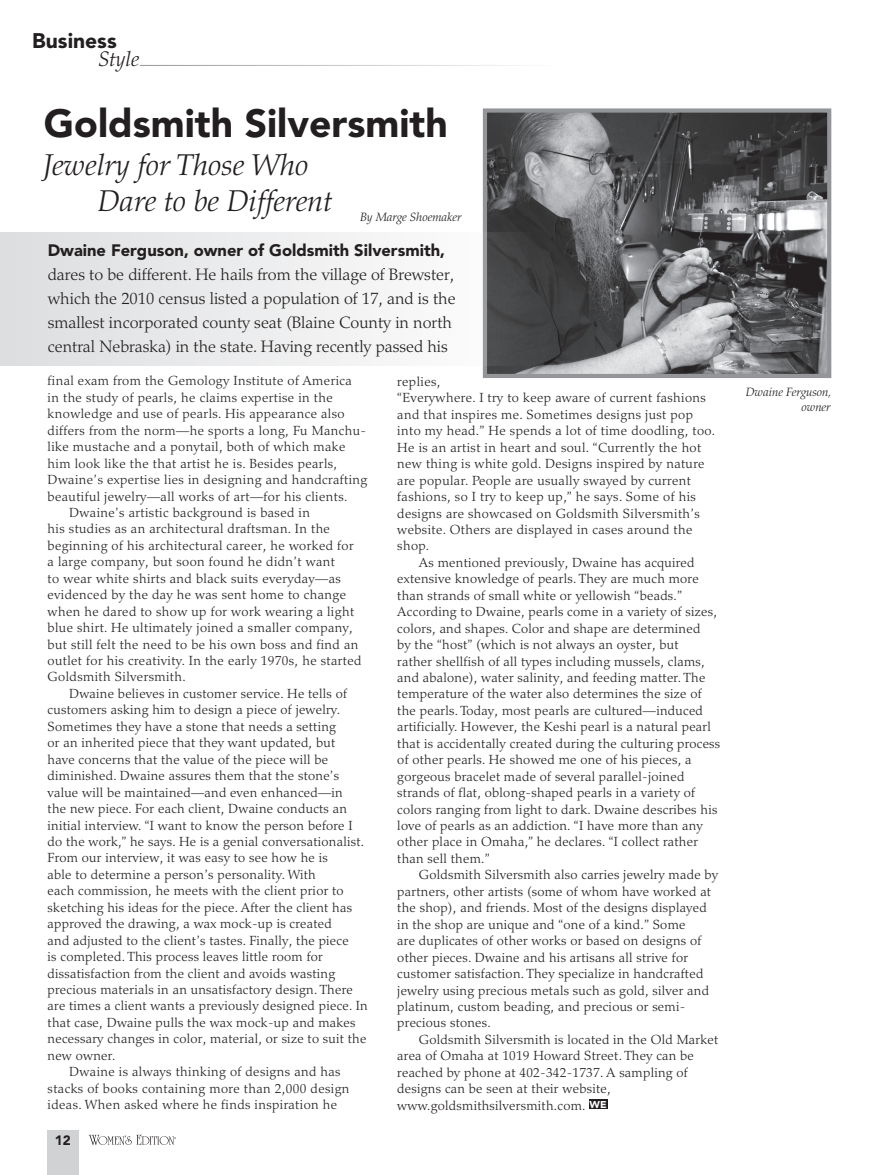
<style>
.page{position:relative;width:878px;height:1175px;background:#fff}
.page>*{position:absolute;margin:0;border:0;box-sizing:border-box;transform-origin:0 0}
.for_magazine{font:900 39px "Avenir";color:#231f20}
.for_magazine-2{font:italic 300 30px "Palatino";color:#231f20}
.for_magazine-3{font:900 21px "Avenir";color:#231f20}
.for_magazine-4{font:italic 300 21px "Palatino";color:#231f20}
.for_magazine-5{font:300 16.5px/24px "Palatino";color:#231f20}
.for_magazine-6{font:900 13.5px "Avenir";color:#231f20}
.for_magazine-7{font:300 13.2px/16.5px "Palatino";letter-spacing:.02em;color:#231f20}
.for_magazine-8{font:italic 300 12px/15px "Palatino";color:#231f20;text-align:right}
.t1{font:900 9.9px "Avenir";color:#fff;scale:1.06 1}
.s1{font-family:"Avenir";font-weight:900}
.s2{font-family:"Berling";font-weight:400}
</style>
<div class="page">
<svg style="left:88px;top:1134px;width:88px;height:11px"></svg>
<div style="left:47px;top:1130px;width:32px;height:44px;background:#d1d2d4"></div>
<hr style="left:140px;top:65px;width:420px;height:1px;background:#939598">
<img style="left:488px;top:113px;width:338px;height:260px">
<div style="left:483px;top:108px;width:348px;height:270px;border:4px solid #939598"></div>
<div style="left:589px;top:1099px;width:18px;height:10px;background:#231f20"></div>
<svg style="left:0;top:232px;width:532px;height:134px;fill:#eaebec"></svg>
<p class="for_magazine-3" style="left:32px;top:28px;width:86px">Business</p>
<p class="for_magazine-4" style="left:98px;top:47px;width:42px">Style</p>
<p class="for_magazine" style="left:44px;top:100px;width:405px">Goldsmith Silversmith</p>
<p class="for_magazine-2" style="left:44px;top:147px;width:266px">Jewelry for Those Who</p>
<p class="for_magazine-2" style="left:98px;top:183px;width:235px">Dare to be Different</p>
<p class="for_magazine-8" style="left:360px;top:209px;width:103px">By Marge Shoemaker</p>
<p class="for_magazine-5" style="left:48px;top:239px;width:409px"><span class="s1">Dwaine Ferguson, owner of Goldsmith Silversmith, </span>dares to be different. He hails from the village of Brewster<span class="s2">, </span>which the 2010 census listed a population of 17<span class="s2">,</span> and is the smallest incorporated county seat (Blaine County in north central Nebraska) in the state. Having recently passed his</p>
<p class="for_magazine-7" style="left:48px;top:373px;width:321px">final exam from the Gemology Institute of America<br>in the study of pearls<span class="s2">,</span> he claims expertise in the knowledge and use of pearls. His appearance also differs from the norm—he sports a long<span class="s2">,</span> Fu Manchu&shy;like mustache and a ponytail<span class="s2">,</span> both of which make him look like the that artist he is. Besides pearls<span class="s2">, </span>Dwaine<span class="s2">’</span>s expertise lies in designing and handcrafting beautiful jewelry—all works of art—for his clients.</p>
<p class="for_magazine-7" style="left:48px;top:504px;width:315px;text-indent:22px">Dwaine<span class="s2">’</span>s artistic background is based in<br>his studies as an architectural draftsman. In the beginning of his architectural career<span class="s2">,</span> he worked for a large company<span class="s2">,</span> but soon found he didn<span class="s2">’</span>t want<br>to wear white shirts and black suits everyday—as evidenced by the day he was sent home to change when he dared to show up for work wearing a light blue shirt. He ultimately joined a smaller company<span class="s2">, </span>but still felt the need to be his own boss and find an outlet for his creativity. In the early 1970s<span class="s2">,</span> he started Goldsmith Silversmith.</p>
<p class="for_magazine-7" style="left:48px;top:685px;width:322px;text-indent:22px">Dwaine believes in customer service. He tells of customers asking him to design a piece of jewelry.<br>Sometimes they have a stone that needs a setting<br>or an inherited piece that they want updated<span class="s2">,</span> but<br>have concerns that the value of the piece will be diminished. Dwaine assures them that the stone<span class="s2">’</span>s value will be maintained—and even enhanced—in<br>the new piece. For each client<span class="s2">,</span> Dwaine conducts an initial interview. <span class="s2">“</span>I want to know the person before I do the work<span class="s2">,”</span> he says. He is a genial conversationalist.<br>From our interview<span class="s2">,</span> it was easy to see how he is<br>able to determine a person<span class="s2">’</span>s personality. With<br>each commission<span class="s2">,</span> he meets with the client prior to sketching his ideas for the piece. After the client has approved the drawing<span class="s2">,</span> a wax mock-up is created<br>and adjusted to the client<span class="s2">’</span>s tastes. Finally<span class="s2">,</span> the piece<br>is completed. This process leaves little room for dissatisfaction from the client and avoids wasting precious materials in an unsatisfactory design. There are times a client wants a previously designed piece. In that case<span class="s2">,</span> Dwaine pulls the wax mock-up and makes necessary changes in color<span class="s2">,</span> material<span class="s2">,</span> or size to suit the new owner.</p>
<p class="for_magazine-7" style="left:48px;top:1063px;width:303px;text-indent:22px">Dwaine is always thinking of designs and has stacks of books containing more than 2<span class="s2">,</span>000 design ideas. When asked where he finds inspiration he</p>
<p class="for_magazine-6" style="left:55px;top:1131px;width:17px">12</p>
<p class="for_magazine-7" style="left:397px;top:373px;width:319px">replies<span class="s2">,<br>“</span>Everywhere. I try to keep aware of current fashions and that inspires me. Sometimes designs just pop into my head.<span class="s2">”</span> He spends a lot of time doodling<span class="s2">,</span> too.<br>He is an artist in heart and soul. <span class="s2">“</span>Currently the hot new thing is white gold. Designs inspired by nature are popular. People are usually swayed by current fashions<span class="s2">,</span> so I try to keep up<span class="s2">,”</span> he says. Some of his designs are showcased on Goldsmith Silversmith<span class="s2">’</span>s website. Others are displayed in cases around the shop.</p>
<p class="for_magazine-7" style="left:397px;top:554px;width:324px;text-indent:22px">As mentioned previously<span class="s2">,</span> Dwaine has acquired extensive knowledge of pearls. They are much more than strands of small white or yellowish <span class="s2">“</span>beads.<span class="s2">” </span>According to Dwaine<span class="s2">,</span> pearls come in a variety of sizes<span class="s2">, </span>colors<span class="s2">,</span> and shapes. Color and shape are determined<br>by the <span class="s2">“</span>host<span class="s2">”</span> (which is not always an oyster<span class="s2">,</span> but<br>rather shellfish of all types including mussels<span class="s2">,</span> clams<span class="s2">, </span>and abalone)<span class="s2">,</span> water salinity<span class="s2">,</span> and feeding matter. The temperature of the water also determines the size of the pearls. Today<span class="s2">,</span> most pearls are cultured—induced artificially. However<span class="s2">,</span> the Keshi pearl is a natural pearl that is accidentally created during the culturing process of other pearls. He showed me one of his pieces<span class="s2">,</span> a gorgeous bracelet made of several parallel-joined strands of flat<span class="s2">,</span> oblong-shaped pearls in a variety of colors ranging from light to dark. Dwaine describes his love of pearls as an addiction. <span class="s2">“</span>I have more than any other place in Omaha<span class="s2">,”</span> he declares. <span class="s2">“</span>I collect rather than sell them.<span class="s2">”</span></p>
<p class="for_magazine-7" style="left:397px;top:867px;width:322px;text-indent:22px">Goldsmith Silversmith also carries jewelry made by partners<span class="s2">,</span> other artists (some of whom have worked at the shop)<span class="s2">,</span> and friends. Most of the designs displayed in the shop are unique and <span class="s2">“</span>one of a kind.<span class="s2">”</span> Some<br>are duplicates of other works or based on designs of other pieces. Dwaine and his artisans all strive for customer satisfaction. They specialize in handcrafted jewelry using precious metals such as gold<span class="s2">,</span> silver and platinum<span class="s2">,</span> custom beading<span class="s2">,</span> and precious or semi&shy;precious stones.</p>
<p class="for_magazine-7" style="left:397px;top:1031px;width:322px;text-indent:22px">Goldsmith Silversmith is located in the Old Market area of Omaha at 1019 Howard Street. They can be reached by phone at 402-342-1737. A sampling of designs can be seen at their website<span class="s2">, </span>www.goldsmithsilversmith.com.</p>
<p class="t1" style="left:589px;top:1098px;width:18px">WE</p>
<p class="for_magazine-8" style="left:746px;top:384px;width:87px">Dwaine Ferguson, owner</p>
</div>
